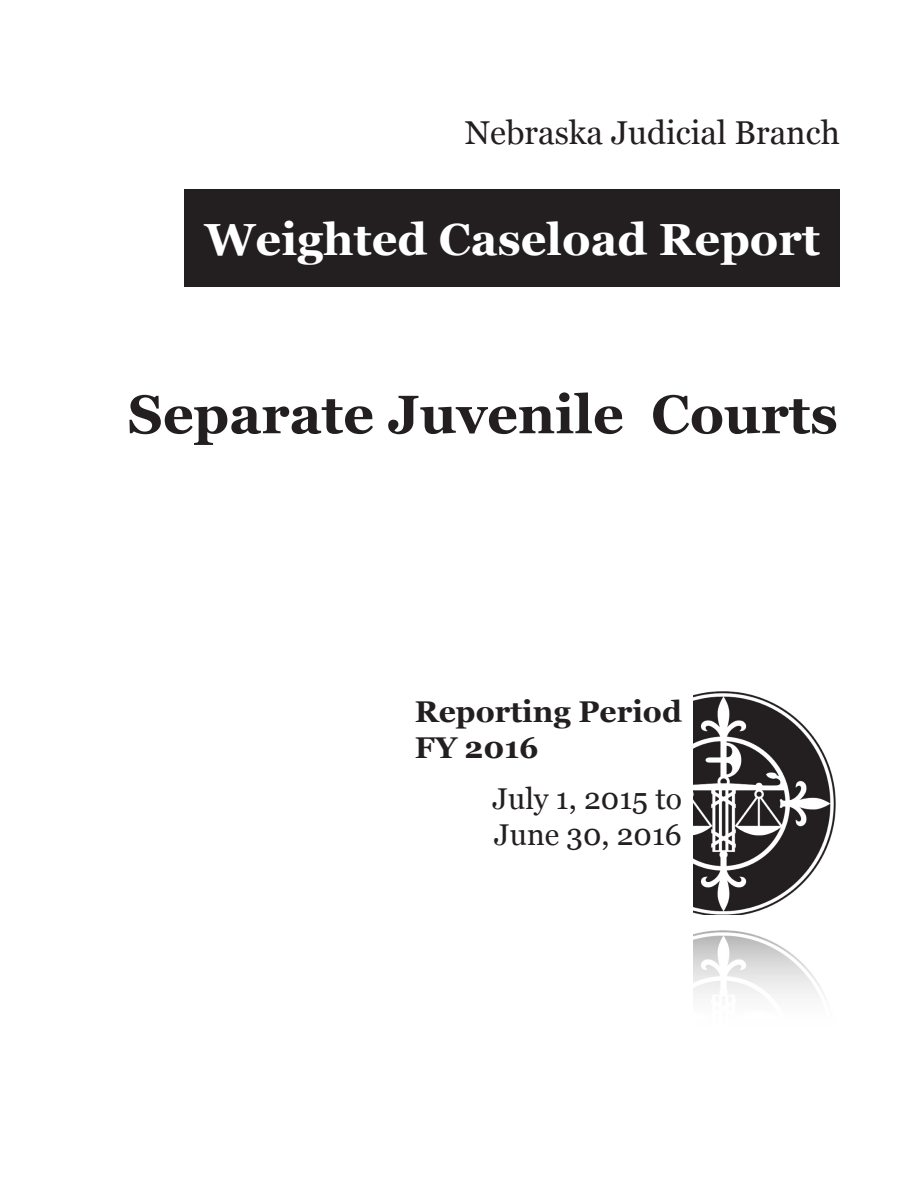
<style>
.page{position:relative;width:918px;height:1188px;background:#fff}
.page>*{position:absolute;margin:0;border:0;box-sizing:border-box;transform-origin:0 0}
.t1{font:700 54px "Georgia";color:#231f20}
.t2{font:700 45px "Georgia";color:#fff}
.t3{font:33px "Georgia";color:#231f20}
.t4{font:30px "Georgia";color:#231f20}
.t5{font:700 30px "Georgia";color:#231f20}
</style>
<div class="page">
<div style="left:185px;top:189px;width:655px;height:97px;background:#231f20"></div>
<img style="left:693px;top:691px;width:143px;height:223px">
<img style="left:693px;top:930px;width:131px;height:65px">
<p class="t3" style="left:465px;top:112px;width:377px">Nebraska Judicial Branch</p>
<p class="t2" style="left:205px;top:210px;width:616px">Weighted Caseload Report</p>
<p class="t1" style="left:128px;top:380px;width:712px">Separate Juvenile Courts</p>
<p class="t5" style="left:415px;top:693px;width:269px">Reporting Period</p>
<p class="t5" style="left:415px;top:729px;width:125px">FY 2016</p>
<p class="t4" style="left:493px;top:780px;width:191px">July 1, 2015 to</p>
<p class="t4" style="left:494px;top:816px;width:189px">June 30, 2016</p>
</div>
